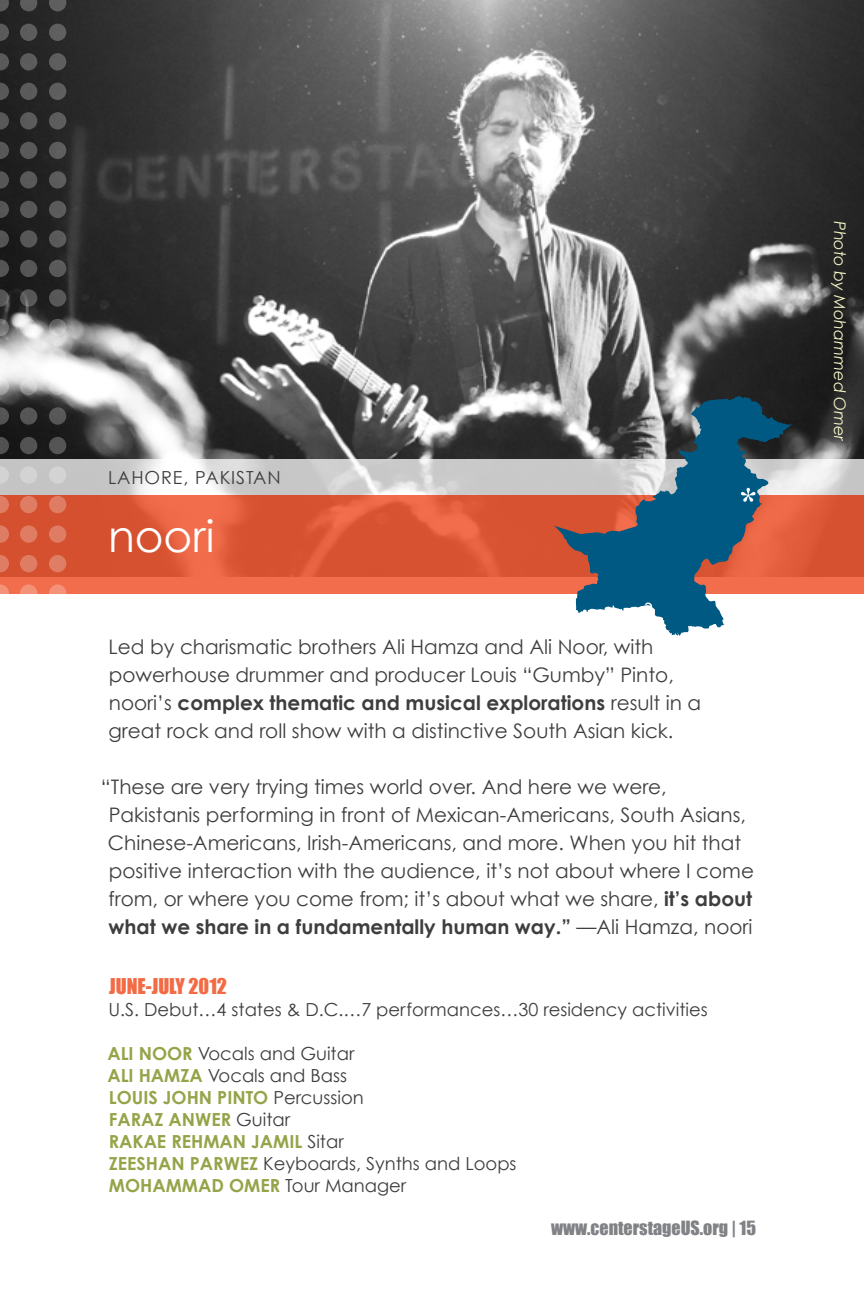
<style>
.page{position:relative;width:864px;height:1296px;background:#fff}
.page>*{position:absolute;margin:0;border:0;box-sizing:border-box;transform-origin:0 0}
.t1{font:44px "Century Gothic";color:#fff}
.body{font:20px/28px "Century Gothic";color:#3e3e3f}
.subhead{font:20px "Impact";color:#f26b44}
.small_body{font:18px "Century Gothic";color:#3e3e3f}
.small_body-2{font:700 18px "Century Gothic";color:#94a448}
.t2{font:18px "Impact";color:#808285}
.small_body-3{font:18px "Century Gothic";letter-spacing:.05em;color:#3e3e3f}
.Details{font:italic 16px "Century Gothic";color:#f6f6c7}
.s1{font-weight:700}
.s2{font-weight:700;color:#94a448}
.s3{font-weight:400;color:#3e3e3f}
</style>
<div class="page">
<img style="left:0;top:0;width:864px;height:459px">
<svg style="left:9px;top:495px;width:855px;height:99px;background:#df5a39"></svg>
<svg style="left:9px;top:459px;width:855px;height:36px;fill:#cacaca"></svg>
<svg style="left:0;top:142px;width:9px;height:17px"></svg>
<svg style="left:0;top:319px;width:9px;height:17px"></svg>
<svg style="left:0;top:53px;width:9px;height:17px"></svg>
<svg style="left:0;top:230px;width:9px;height:18px"></svg>
<svg style="left:0;top:0;width:9px;height:11px"></svg>
<svg style="left:0;top:171px;width:9px;height:18px"></svg>
<svg style="left:0;top:348px;width:9px;height:18px"></svg>
<svg style="left:0;top:83px;width:9px;height:17px"></svg>
<svg style="left:0;top:260px;width:9px;height:17px"></svg>
<svg style="left:0;top:24px;width:9px;height:17px"></svg>
<svg style="left:0;top:201px;width:9px;height:17px"></svg>
<svg style="left:0;top:378px;width:9px;height:17px"></svg>
<svg style="left:0;top:112px;width:9px;height:18px"></svg>
<svg style="left:0;top:289px;width:9px;height:18px"></svg>
<div style="left:20px;top:496px;width:17px;height:17px;background:#df7d64;border-radius:50%"></div>
<div style="left:49px;top:496px;width:17px;height:17px;background:#df7d64;border-radius:50%"></div>
<div style="left:20px;top:142px;width:17px;height:17px;background:#595959;border-radius:50%"></div>
<div style="left:49px;top:142px;width:17px;height:17px;background:#5d5d5d;border-radius:50%"></div>
<svg style="left:20px;top:319px;width:17px;height:17px"></svg>
<svg style="left:49px;top:319px;width:17px;height:17px"></svg>
<div style="left:20px;top:53px;width:17px;height:17px;background:#5c5c5c;border-radius:50%"></div>
<div style="left:49px;top:53px;width:17px;height:17px;background:#5e5e5e;border-radius:50%"></div>
<svg style="left:20px;top:584px;width:17px;height:18px"></svg>
<svg style="left:49px;top:584px;width:17px;height:18px"></svg>
<div style="left:20px;top:230px;width:17px;height:18px;background:#575757;border-radius:50%"></div>
<div style="left:49px;top:230px;width:17px;height:18px;background:#5a5a5a;border-radius:50%"></div>
<div style="left:20px;top:407px;width:17px;height:18px;background:#555;border-radius:50%"></div>
<div style="left:49px;top:407px;width:17px;height:18px;background:#585858;border-radius:50%"></div>
<svg style="left:20px;top:0;width:17px;height:11px"></svg>
<svg style="left:49px;top:0;width:17px;height:11px"></svg>
<div style="left:20px;top:525px;width:17px;height:18px;background:#df7d64;border-radius:50%"></div>
<div style="left:49px;top:525px;width:17px;height:18px;background:#df7d64;border-radius:50%"></div>
<div style="left:20px;top:171px;width:17px;height:18px;background:#595959;border-radius:50%"></div>
<div style="left:49px;top:171px;width:17px;height:18px;background:#5b5b5b;border-radius:50%"></div>
<div style="left:20px;top:348px;width:17px;height:18px;background:#f6f6f6;border-radius:50%"></div>
<svg style="left:49px;top:348px;width:17px;height:18px"></svg>
<div style="left:20px;top:83px;width:17px;height:17px;background:#5b5b5b;border-radius:50%"></div>
<div style="left:49px;top:83px;width:17px;height:17px;background:#5e5e5e;border-radius:50%"></div>
<div style="left:20px;top:260px;width:17px;height:17px;background:#565656;border-radius:50%"></div>
<div style="left:49px;top:260px;width:17px;height:17px;background:#5a5a5a;border-radius:50%"></div>
<div style="left:20px;top:437px;width:17px;height:17px;background:#535353;border-radius:50%"></div>
<div style="left:49px;top:437px;width:17px;height:17px;background:#555;border-radius:50%"></div>
<div style="left:20px;top:24px;width:17px;height:17px;background:#5c5c5c;border-radius:50%"></div>
<div style="left:49px;top:24px;width:17px;height:17px;background:#5f5f5f;border-radius:50%"></div>
<div style="left:20px;top:555px;width:17px;height:17px;background:#df7d64;border-radius:50%"></div>
<div style="left:49px;top:555px;width:17px;height:17px;background:#df7e64;border-radius:50%"></div>
<div style="left:20px;top:201px;width:17px;height:17px;background:#585858;border-radius:50%"></div>
<div style="left:49px;top:201px;width:17px;height:17px;background:#5b5b5b;border-radius:50%"></div>
<svg style="left:20px;top:378px;width:17px;height:17px"></svg>
<svg style="left:49px;top:378px;width:17px;height:17px"></svg>
<div style="left:20px;top:112px;width:17px;height:18px;background:#5a5a5a;border-radius:50%"></div>
<div style="left:49px;top:112px;width:17px;height:18px;background:#5d5d5d;border-radius:50%"></div>
<svg style="left:20px;top:289px;width:17px;height:18px"></svg>
<div style="left:49px;top:289px;width:17px;height:18px;background:#585858;border-radius:50%"></div>
<div style="left:20px;top:466px;width:17px;height:18px;background:#d3d3d3;border-radius:50%"></div>
<div style="left:49px;top:466px;width:17px;height:18px;background:#d3d3d3;border-radius:50%"></div>
<svg style="left:0;top:407px;width:9px;height:187px;background:#ab6e5e"></svg>
<svg style="left:554px;top:396px;width:239px;height:240px;background:#727c86"></svg>
<svg style="left:741px;top:488px;width:15px;height:14px"></svg>
<p class="small_body-3" style="left:108px;top:466px;width:174px">LAHORE, PAKISTAN</p>
<p class="t1" style="left:108px;top:509px;width:108px">noori</p>
<p class="body" style="left:108px;top:632px;width:594px">Led by charismatic brothers Ali Hamza and Ali Noor, with powerhouse drummer and producer Louis “Gumby” Pinto, noori’s <span class="s1">complex thematic and musical explorations</span> result in a great rock and roll show with a distinctive South Asian kick.</p>
<p class="body" style="left:108px;top:772px;width:648px;text-indent:-7px">“These are very trying times world over. And here we were, Pakistanis performing in front of Mexican-Americans, South Asians, Chinese-Americans, Irish-Americans, and more. When you hit that positive interaction with the audience, it’s not about where I come from, or where you come from; it’s about what we share, <span class="s1">it’s about what we share in a fundamentally human way.”</span> —Ali Hamza, noori</p>
<p class="subhead" style="left:109px;top:971px;width:119px">JUNE-JULY 2012</p>
<p class="small_body" style="left:109px;top:999px;width:601px">U.S. Debut…4 states &amp; D.C.…7 performances…30 residency activities</p>
<p class="small_body" style="left:107px;top:1043px;width:249px"><span class="s2">ALI NOOR</span> Vocals and Guitar</p>
<p class="small_body" style="left:107px;top:1065px;width:241px"><span class="s2">ALI HAMZA</span> Vocals and Bass</p>
<p class="small_body-2" style="left:109px;top:1086px;width:257px">LOUIS JOHN PINTO <span class="s3">Percussion</span></p>
<p class="small_body-2" style="left:109px;top:1108px;width:183px">FARAZ ANWER <span class="s3">Guitar</span></p>
<p class="small_body-2" style="left:109px;top:1130px;width:237px">RAKAE REHMAN JAMIL <span class="s3">Sitar</span></p>
<p class="small_body" style="left:109px;top:1153px;width:409px"><span class="s2">ZEESHAN PARWEZ</span> Keyboards, Synths and Loops</p>
<p class="small_body-2" style="left:109px;top:1174px;width:299px">MOHAMMAD OMER <span class="s3">Tour Manager</span></p>
<p class="t2" style="left:551px;top:1214px;width:206px">www.centerstageUS.org | 15</p>
<p class="Details" style="left:850px;top:221px;width:222px;rotate:90deg">Photo by Mohammed Omer</p>
</div>
